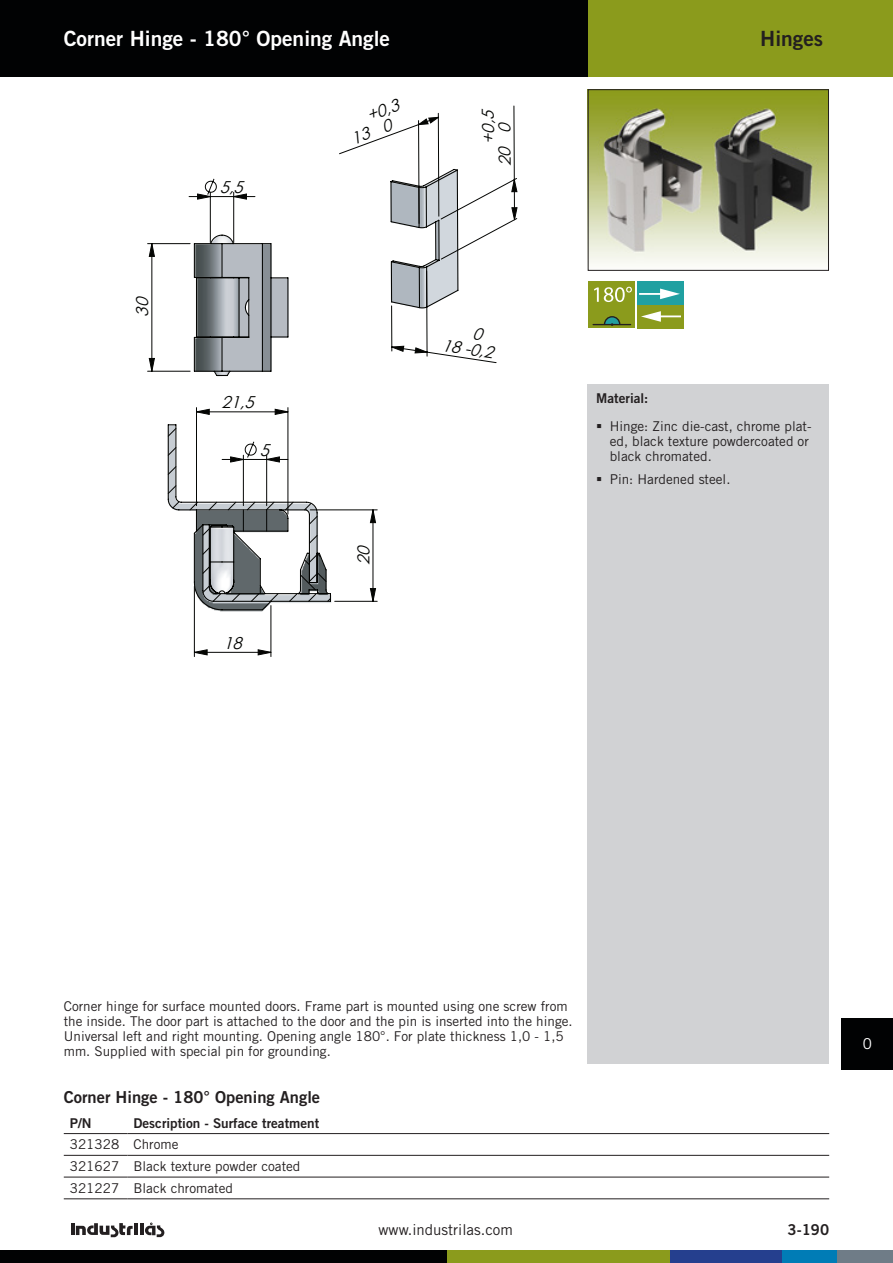
<style>
.page{position:relative;width:893px;height:1263px;background:#fff}
.page>*{position:absolute;margin:0;border:0;box-sizing:border-box;transform-origin:0 0}
.rightPageTitle{font:21px "Trade Gothic LT Std Bd 2";color:#fff}
.rightChapter{font:21px "Trade Gothic LT Std Bd 2";color:#231f20}
.t1{font:italic 16.5px/16.5px "Century Gothic";color:#040503;text-align:center}
.tHeader{font:16.5px "Trade Gothic LT Std Bd 2";color:#231f20}
.pageFootCenter{font:15px "Trade Gothic LT Std";color:#231f20}
.pageFootRight{font:15px "Trade Gothic LT Std Bd 2";color:#231f20}
.pageIndexNumber{font:15px "Trade Gothic LT Std";color:#fff}
.productDescription{font:13.5px/15px "Trade Gothic LT Std";color:#231f20}
.tdleft{font:13.5px "Trade Gothic LT Std";color:#231f20}
.tHeadersLeft{font:13.5px "Trade Gothic LT Std Bd 2";color:#231f20}
.productDescriptionHe{font:13.5px "Trade Gothic LT Std Bd 2";color:#231f20}
</style>
<div class="page">
<div style="left:588px;top:0;width:305px;height:77px;background:#8b9b1c"></div>
<div style="left:0;top:0;width:588px;height:77px;background:#010203"></div>
<div style="left:837px;top:1250px;width:56px;height:13px;background:#6f7c87"></div>
<div style="left:781px;top:1250px;width:56px;height:13px;background:#007cb6"></div>
<div style="left:670px;top:1250px;width:111px;height:13px;background:#253f8e"></div>
<div style="left:446px;top:1250px;width:224px;height:13px;background:#8b9b1c"></div>
<div style="left:0;top:1250px;width:446px;height:13px;background:#010203"></div>
<div style="left:588px;top:385px;width:241px;height:679px;background:#d1d2d4"></div>
<hr style="left:288px;top:408px;width:1px;height:106px;background:#040503">
<hr style="left:196px;top:408px;width:1px;height:98px;background:#040503">
<hr style="left:210px;top:192px;width:1px;height:51px;background:#040503">
<hr style="left:233px;top:192px;width:1px;height:51px;background:#040503">
<hr style="left:271px;top:605px;width:1px;height:52px;background:#040503">
<hr style="left:194px;top:586px;width:1px;height:71px;background:#040503">
<hr style="left:335px;top:601px;width:42px;height:1px;background:#040503">
<hr style="left:310px;top:509px;width:67px;height:1px;background:#040503">
<hr style="left:148px;top:243px;width:42px;height:1px;background:#040503">
<hr style="left:148px;top:371px;width:42px;height:1px;background:#040503">
<svg style="left:197px;top:408px;width:92px;height:7px"></svg>
<svg style="left:189px;top:178px;width:66px;height:22px"></svg>
<svg style="left:193px;top:649px;width:79px;height:7px"></svg>
<svg style="left:369px;top:509px;width:7px;height:93px"></svg>
<svg style="left:148px;top:243px;width:7px;height:129px"></svg>
<svg style="left:193px;top:234px;width:96px;height:143px"></svg>
<svg style="left:167px;top:424px;width:165px;height:187px"></svg>
<img style="left:590px;top:91px;width:237px;height:173px">
<div style="left:588px;top:89px;width:241px;height:182px;border:1px solid #231f20"></div>
<div style="left:588px;top:282px;width:47px;height:46px;background:#8b9b1c"></div>
<svg style="left:603px;top:316px;width:18px;height:10px"></svg>
<svg style="left:594px;top:287px;width:38px;height:15px"></svg>
<hr style="left:593px;top:324px;width:38px;height:1px;background:#231f20">
<div style="left:637px;top:282px;width:47px;height:23px;background:#20a0a1"></div>
<div style="left:637px;top:305px;width:47px;height:23px;background:#8b9b1c"></div>
<hr style="left:657px;top:315px;width:24px;height:2px;background:#fff">
<svg style="left:641px;top:311px;width:20px;height:11px"></svg>
<hr style="left:639px;top:293px;width:25px;height:2px;background:#fff">
<svg style="left:660px;top:289px;width:20px;height:10px"></svg>
<svg style="left:71px;top:1222px;width:94px;height:15px"></svg>
<div style="left:842px;top:1018px;width:51px;height:51px;background:#010203"></div>
<hr style="left:64px;top:1133px;width:64px;height:1px;background:#231f20">
<hr style="left:128px;top:1133px;width:701px;height:1px;background:#231f20">
<hr style="left:64px;top:1155px;width:64px;height:1px;background:#231f20">
<hr style="left:128px;top:1155px;width:701px;height:1px;background:#231f20">
<hr style="left:64px;top:1177px;width:64px;height:1px;background:#231f20">
<hr style="left:128px;top:1177px;width:701px;height:1px;background:#231f20">
<hr style="left:64px;top:1198px;width:64px;height:1px;background:#231f20">
<hr style="left:128px;top:1198px;width:701px;height:1px;background:#231f20">
<svg style="left:339px;top:105px;width:178px;height:258px"></svg>
<p class="rightPageTitle" style="left:64px;top:25px;width:328px">Corner Hinge - 180° Opening Angle</p>
<p class="rightChapter" style="left:760px;top:25px;width:64px">Hinges</p>
<p class="t1" style="left:134px;top:317px;width:26px;rotate:-90deg">30</p>
<p class="t1" style="left:220px;top:179px;width:30px">5,5</p>
<p class="t1" style="left:222px;top:394px;width:40px">21,5</p>
<p class="t1" style="left:260px;top:441px;width:17px">5</p>
<p class="t1" style="left:223px;top:634px;width:26px">18</p>
<p class="t1" style="left:365px;top:108px;width:34px;rotate:-20deg">+0,3<br>0</p>
<p class="t1" style="left:479px;top:144px;width:40px;rotate:-90deg">+ 5,0<br>0</p>
<p class="t1" style="left:496px;top:166px;width:26px;rotate:-90deg">02</p>
<p class="t1" style="left:444px;top:336px;width:53px;rotate:9deg">18 -0,2</p>
<p class="t1" style="left:355px;top:565px;width:26px;rotate:-90deg">20</p>
<p class="productDescriptionHe" style="left:596px;top:390px;width:54px">Material:</p>
<p class="productDescription" style="left:610px;top:418px;width:203px">Hinge: Zinc die-cast, chrome plat&shy;ed, black texture powdercoated or black chromated.</p>
<p class="productDescription" style="left:610px;top:472px;width:122px">Pin: Hardened steel.</p>
<p class="productDescription" style="left:64px;top:998px;width:510px">Corner hinge for surface mounted doors. Frame part is mounted using one screw from the inside. The door part is attached to the door and the pin is inserted into the hinge.<br>Universal left and right mounting. Opening angle 180°. For plate thickness 1,0 - 1,5 mm. Supplied with special pin for grounding.</p>
<p class="tHeader" style="left:64px;top:1087px;width:258px">Corner Hinge - 180° Opening Angle</p>
<p class="tHeadersLeft" style="left:70px;top:1114px;width:23px">P/N</p>
<p class="tHeadersLeft" style="left:134px;top:1114px;width:187px">Description - Surface treatment</p>
<p class="tdleft" style="left:70px;top:1136px;width:51px">321328</p>
<p class="tdleft" style="left:134px;top:1136px;width:46px">Chrome</p>
<p class="tdleft" style="left:70px;top:1158px;width:51px">321627</p>
<p class="tdleft" style="left:134px;top:1158px;width:168px">Black texture powder coated</p>
<p class="tdleft" style="left:70px;top:1180px;width:51px">321227</p>
<p class="tdleft" style="left:134px;top:1180px;width:101px">Black chromated</p>
<p class="pageFootCenter" style="left:379px;top:1221px;width:136px">www.industrilas.com</p>
<p class="pageFootRight" style="left:787px;top:1221px;width:43px">3-190</p>
<p class="pageIndexNumber" style="left:863px;top:1035px;width:11px">0</p>
</div>
